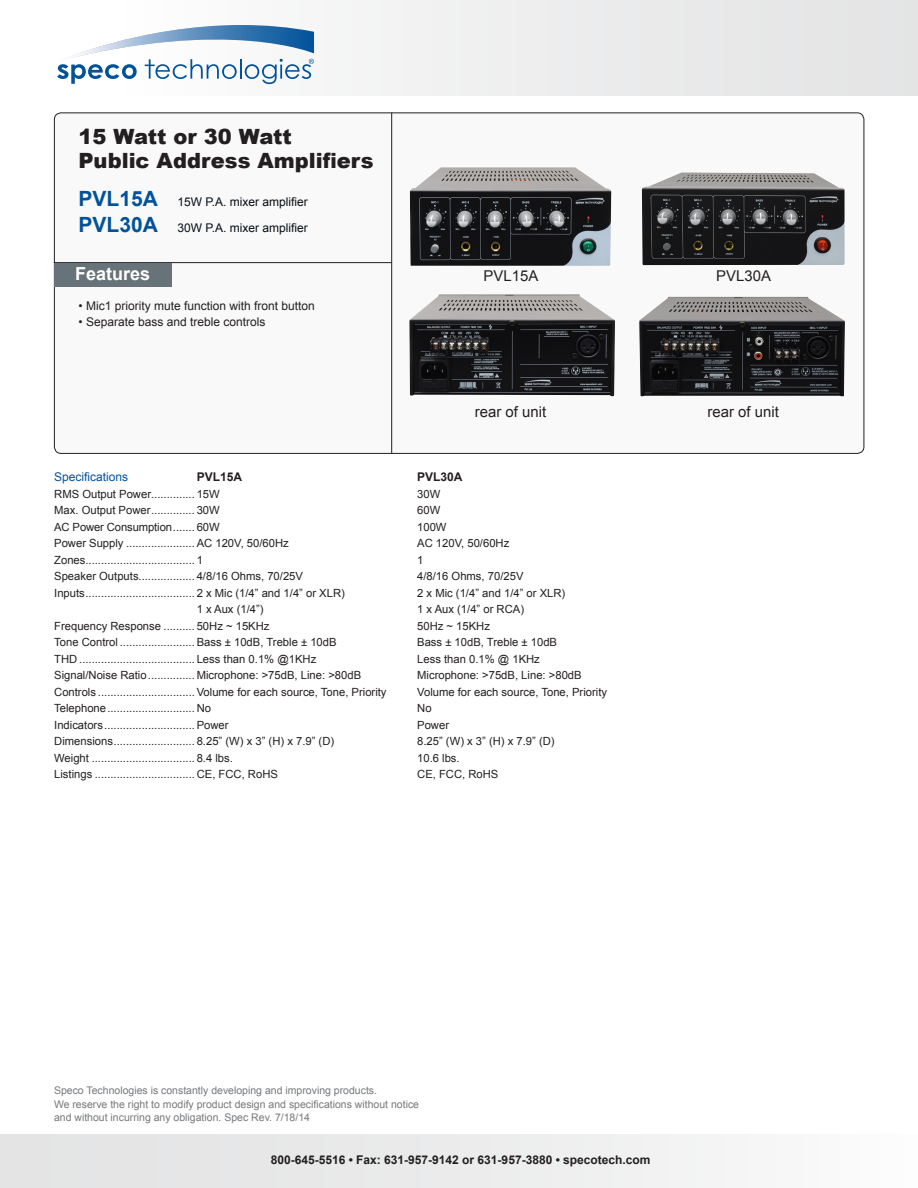
<style>
.page{position:relative;width:918px;height:1188px;background:#fff}
.page>*{position:absolute;margin:0;border:0;box-sizing:border-box;transform-origin:0 0}
.PRODUCT_NAME{font:900 21px "Arial";color:#231f20}
.t1{font:700 18px "Arial";color:#fff}
.t2{font:14.85px "Arial";color:#231f20}
.features_body{font:12px "Arial";color:#231f20}
.ADDRESS{font:700 12px "Arial";color:#231f20}
.model_number{font:12px "Arial";color:#071017}
.t3{font:12px "Arial";color:#01529b}
.t4{font:11.25px "Arial";color:#231f20}
.t5{font:10.5px "Arial";color:#76787b}
.s1{font-weight:700;font-size:21px;color:#01529b}
</style>
<div class="page">
<div style="left:54px;top:113px;width:810px;height:340px;background:#f9f9f9;border-radius:7px"></div>
<div style="left:0;top:0;width:918px;height:96px;background:linear-gradient(to right,#fff,#e2e2e3)"></div>
<svg style="left:57px;top:25px;width:257px;height:59px"></svg>
<hr style="left:54px;top:262px;width:337px;height:1px;background:#231f20">
<hr style="left:391px;top:113px;width:1px;height:340px;background:#231f20">
<div style="left:54px;top:263px;width:118px;height:23px;background:#677279"></div>
<div style="left:0;top:1134px;width:918px;height:54px;background:linear-gradient(to right,#e0e1e2,#fafafa)"></div>
<img style="left:410px;top:167px;width:201px;height:99px">
<img style="left:642px;top:172px;width:203px;height:93px">
<img style="left:409px;top:294px;width:206px;height:102px">
<img style="left:639px;top:297px;width:206px;height:99px">
<p class="PRODUCT_NAME" style="left:79px;top:125px;width:215px">15 Watt or 30 Watt</p>
<p class="PRODUCT_NAME" style="left:79px;top:149px;width:297px">Public Address Amplifiers</p>
<p class="model_number" style="left:79px;top:195px;width:231px"><span class="s1">PVL15A</span> 15W P.A. mixer amplifier</p>
<p class="model_number" style="left:79px;top:221px;width:231px"><span class="s1">PVL30A</span> 30W P.A. mixer amplifier</p>
<p class="t1" style="left:75px;top:264px;width:77px">Features</p>
<p class="features_body" style="left:79px;top:299px;width:238px">• Mic1 priority mute function with front button</p>
<p class="features_body" style="left:79px;top:315px;width:188px">• Separate bass and treble controls</p>
<p class="t2" style="left:484px;top:268px;width:56px">PVL15A</p>
<p class="t2" style="left:716px;top:268px;width:56px">PVL30A</p>
<p class="t2" style="left:475px;top:404px;width:73px">rear of unit</p>
<p class="t2" style="left:708px;top:404px;width:73px">rear of unit</p>
<p class="t3" style="left:54px;top:470px;width:76px">Specifications</p>
<p class="ADDRESS" style="left:197px;top:470px;width:47px">PVL15A</p>
<p class="ADDRESS" style="left:417px;top:470px;width:47px">PVL30A</p>
<p class="t4" style="left:54px;top:487px;width:167px">RMS Output Power.............. 15W</p>
<p class="t4" style="left:417px;top:487px;width:25px">30W</p>
<p class="t4" style="left:54px;top:504px;width:167px">Max. Output Power.............. 30W</p>
<p class="t4" style="left:417px;top:504px;width:25px">60W</p>
<p class="t4" style="left:54px;top:520px;width:167px">AC Power Consumption....... 60W</p>
<p class="t4" style="left:417px;top:520px;width:31px">100W</p>
<p class="t4" style="left:54px;top:537px;width:236px">Power Supply ...................... AC 120V, 50/60Hz</p>
<p class="t4" style="left:417px;top:537px;width:94px">AC 120V, 50/60Hz</p>
<p class="t4" style="left:54px;top:553px;width:150px">Zones................................... 1</p>
<p class="t4" style="left:417px;top:553px;width:8px">1</p>
<p class="t4" style="left:54px;top:570px;width:250px">Speaker Outputs.................. 4/8/16 Ohms, 70/25V</p>
<p class="t4" style="left:417px;top:570px;width:108px">4/8/16 Ohms, 70/25V</p>
<p class="t4" style="left:54px;top:586px;width:292px">Inputs................................... 2 x Mic (1/4” and 1/4” or XLR)</p>
<p class="t4" style="left:417px;top:586px;width:150px">2 x Mic (1/4” and 1/4” or XLR)</p>
<p class="t4" style="left:197px;top:603px;width:68px">1 x Aux (1/4”)</p>
<p class="t4" style="left:417px;top:603px;width:108px">1 x Aux (1/4” or RCA)</p>
<p class="t4" style="left:54px;top:619px;width:217px">Frequency Response .......... 50Hz ~ 15KHz</p>
<p class="t4" style="left:417px;top:619px;width:74px">50Hz ~ 15KHz</p>
<p class="t4" style="left:54px;top:636px;width:284px">Tone Control ........................ Bass ± 10dB, Treble ± 10dB</p>
<p class="t4" style="left:417px;top:636px;width:141px">Bass ± 10dB, Treble ± 10dB</p>
<p class="t4" style="left:54px;top:652px;width:264px">THD ..................................... Less than 0.1% @1KHz</p>
<p class="t4" style="left:417px;top:652px;width:124px">Less than 0.1% @ 1KHz</p>
<p class="t4" style="left:54px;top:669px;width:308px">Signal/Noise Ratio............... Microphone: &gt;75dB, Line: &gt;80dB</p>
<p class="t4" style="left:417px;top:669px;width:166px">Microphone: &gt;75dB, Line: &gt;80dB</p>
<p class="t4" style="left:54px;top:685px;width:334px">Controls ............................... Volume for each source, Tone, Priority</p>
<p class="t4" style="left:417px;top:685px;width:191px">Volume for each source, Tone, Priority</p>
<p class="t4" style="left:54px;top:702px;width:158px">Telephone............................ No</p>
<p class="t4" style="left:417px;top:702px;width:16px">No</p>
<p class="t4" style="left:54px;top:718px;width:176px">Indicators............................. Power</p>
<p class="t4" style="left:417px;top:718px;width:33px">Power</p>
<p class="t4" style="left:54px;top:735px;width:282px">Dimensions.......................... 8.25” (W) x 3” (H) x 7.9” (D)</p>
<p class="t4" style="left:417px;top:735px;width:139px">8.25” (W) x 3” (H) x 7.9” (D)</p>
<p class="t4" style="left:54px;top:751px;width:180px">Weight ................................. 8.4 lbs.</p>
<p class="t4" style="left:417px;top:751px;width:44px">10.6 lbs.</p>
<p class="t4" style="left:54px;top:768px;width:225px">Listings ................................ CE, FCC, RoHS</p>
<p class="t4" style="left:417px;top:768px;width:83px">CE, FCC, RoHS</p>
<p class="t5" style="left:54px;top:1084px;width:325px">Speco Technologies is constantly developing and improving products.</p>
<p class="t5" style="left:54px;top:1098px;width:367px">We reserve the right to modify product design and specifications without notice</p>
<p class="t5" style="left:54px;top:1111px;width:258px">and without incurring any obligation. Spec Rev. 7/18/14</p>
<p class="ADDRESS" style="left:271px;top:1153px;width:381px">800-645-5516 • Fax: 631-957-9142 or 631-957-3880 • specotech.com</p>
</div>
